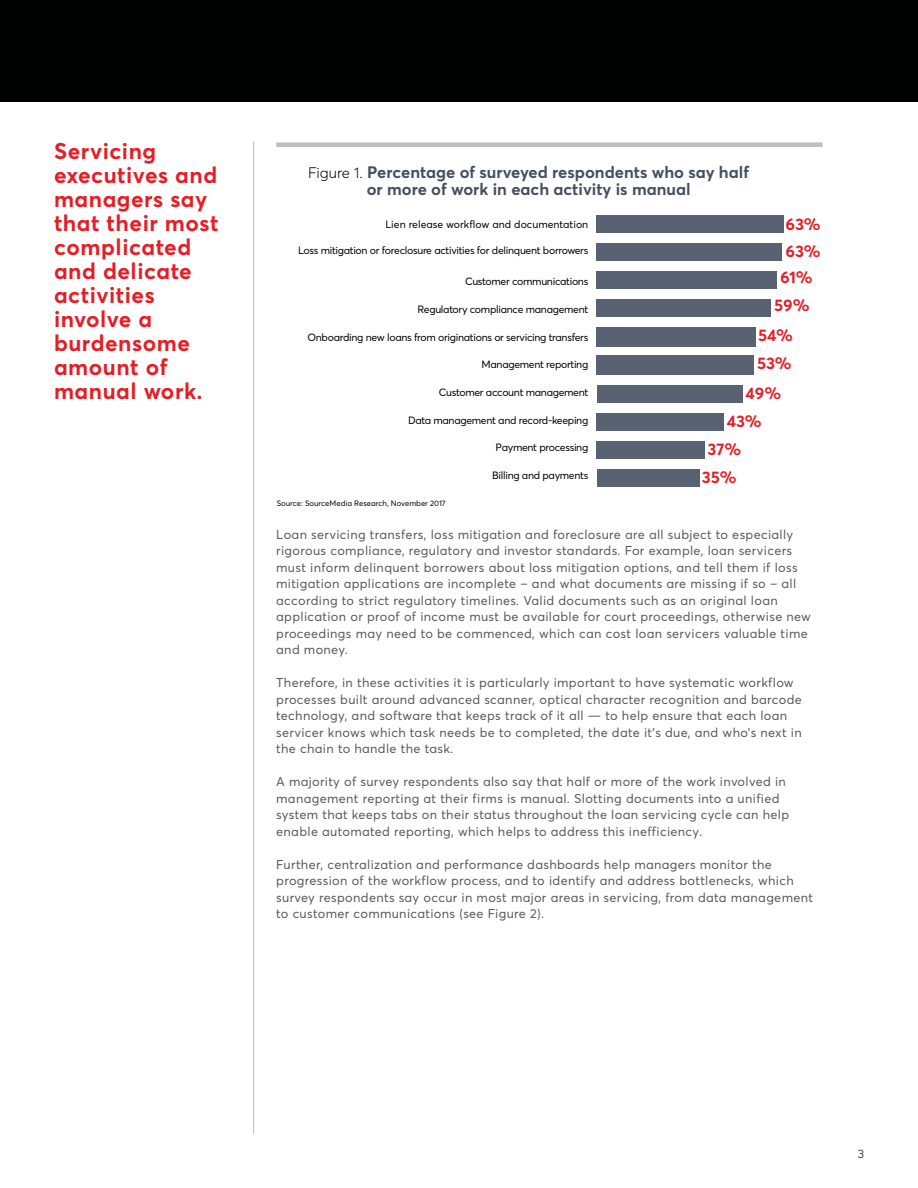
<style>
.page{position:relative;width:918px;height:1188px;background:#fff}
.page>*{position:absolute;margin:0;border:0;box-sizing:border-box;transform-origin:0 0}
.t1{font:700 22.5px/24px "Averta";letter-spacing:.025em;color:#e41e26}
.t2{font:700 16.5px/16.5px "Averta";color:#45505e;text-align:center}
.t3{font:700 16.5px/26.7px "Averta";letter-spacing:-.01em;color:#e41e26}
.t4{font:12.75px/16.5px "Averta";letter-spacing:.025em;color:#58595b}
.t5{font:300 12px "Averta";color:#000}
.t6{font:10.5px "Averta";letter-spacing:-.03em;color:#000}
.t7{font:10.5px "Averta";color:#000}
.t8{font:7.8px "Averta";color:#000}
.s1{font-weight:300;font-size:15px;color:#000}
</style>
<div class="page">
<div style="left:0;top:0;width:918px;height:102px;background:#000101"></div>
<hr style="left:253px;top:141px;width:1px;height:993px;background:#bcbec0">
<div style="left:276px;top:142px;width:547px;height:5px;background:#bcbec0"></div>
<div style="left:597px;top:469px;width:102px;height:17px;background:#586272"></div>
<div style="left:597px;top:441px;width:108px;height:17px;background:#586272"></div>
<div style="left:597px;top:413px;width:127px;height:17px;background:#586272"></div>
<div style="left:597px;top:385px;width:145px;height:17px;background:#586272"></div>
<div style="left:597px;top:355px;width:157px;height:19px;background:#586272"></div>
<div style="left:597px;top:327px;width:159px;height:19px;background:#586272"></div>
<div style="left:597px;top:299px;width:174px;height:18px;background:#586272"></div>
<div style="left:597px;top:271px;width:180px;height:18px;background:#586272"></div>
<div style="left:597px;top:243px;width:185px;height:18px;background:#586272"></div>
<div style="left:597px;top:215px;width:187px;height:18px;background:#586272"></div>
<h1 class="t1" style="left:54px;top:139px;width:166px">Servicing executives and managers say that their most complicated and delicate activities involve a burdensome amount of manual work.</h1>
<p class="t2" style="left:308px;top:164px;width:442px"><span class="s1">Figure 1.</span> Percentage of surveyed respondents who say half or more of work in each activity is manual</p>
<p class="t7" style="left:385px;top:218px;width:204px">Lien release workflow and documentation</p>
<p class="t6" style="left:298px;top:244px;width:292px">Loss mitigation or foreclosure activities for delinquent borrowers</p>
<p class="t6" style="left:465px;top:275px;width:125px">Customer communications</p>
<p class="t6" style="left:418px;top:302px;width:172px">Regulatory compliance management</p>
<p class="t6" style="left:307px;top:330px;width:282px">Onboarding new loans from originations or servicing transfers</p>
<p class="t6" style="left:482px;top:358px;width:108px">Management reporting</p>
<p class="t6" style="left:439px;top:386px;width:151px">Customer account management</p>
<p class="t6" style="left:408px;top:414px;width:182px">Data management and record-keeping</p>
<p class="t6" style="left:496px;top:441px;width:94px">Payment processing</p>
<p class="t6" style="left:492px;top:469px;width:98px">Billing and payments</p>
<p class="t8" style="left:277px;top:498px;width:171px">Source: SourceMedia Research, November 2017</p>
<p class="t3" style="left:780px;top:210px;width:42px;text-align:center">63%<br>63%<br>61%</p>
<p class="t3" style="left:758px;top:290px;width:53px;line-height:30.2px;text-indent:16px">59%<br>54%</p>
<p class="t3" style="left:746px;top:349px;width:48px;line-height:29.4px;text-indent:11px">53%<br>49%</p>
<p class="t3" style="left:727px;top:407px;width:36px">43%</p>
<p class="t3" style="left:707px;top:435px;width:35px">37%</p>
<p class="t3" style="left:702px;top:463px;width:36px">35%</p>
<p class="t4" style="left:276px;top:526px;width:536px">Loan servicing transfers, loss mitigation and foreclosure are all subject to especially rigorous compliance, regulatory and investor standards. For example, loan servicers must inform delinquent borrowers about loss mitigation options, and tell them if loss mitigation applications are incomplete – and what documents are missing if so – all according to strict regulatory timelines. Valid documents such as an original loan application or proof of income must be available for court proceedings, otherwise new proceedings may need to be commenced, which can cost loan servicers valuable time and money.</p>
<p class="t4" style="left:276px;top:675px;width:527px">Therefore, in these activities it is particularly important to have systematic workflow processes built around advanced scanner, optical character recognition and barcode technology, and software that keeps track of it all — to help ensure that each loan servicer knows which task needs be to completed, the date it’s due, and who’s next in the chain to handle the task.</p>
<p class="t4" style="left:276px;top:774px;width:515px">A majority of survey respondents also say that half or more of the work involved in management reporting at their firms is manual. Slotting documents into a unified system that keeps tabs on their status throughout the loan servicing cycle can help enable automated reporting, which helps to address this inefficiency.</p>
<p class="t4" style="left:276px;top:856px;width:538px">Further, centralization and performance dashboards help managers monitor the progression of the workflow process, and to identify and address bottlenecks, which survey respondents say occur in most major areas in servicing, from data management to customer communications (see Figure 2).</p>
<p class="t5" style="left:858px;top:1147px;width:8px">3</p>
</div>
